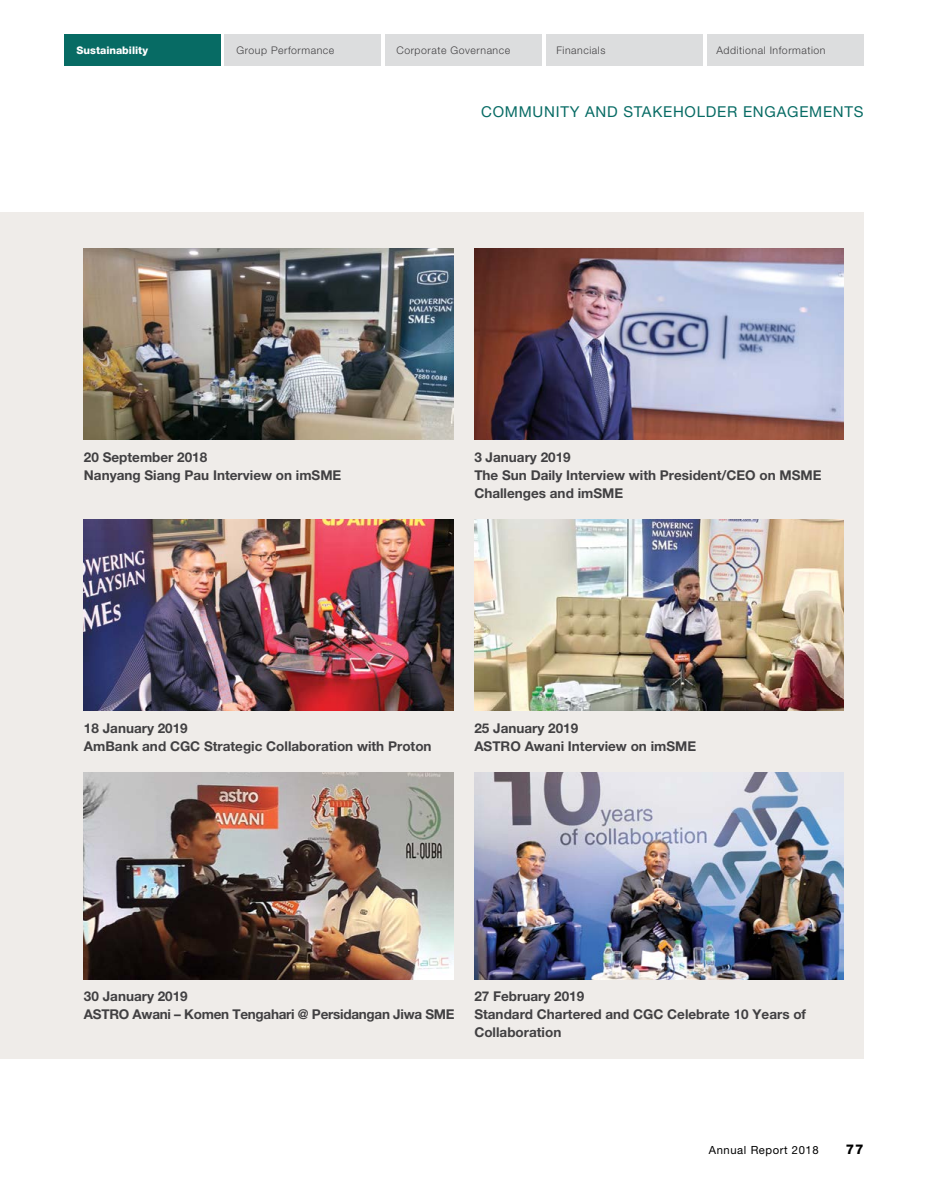
<style>
.page{position:relative;width:936px;height:1191px;background:#fff}
.page>*{position:absolute;margin:0;border:0;box-sizing:border-box;transform-origin:0 0}
.t1{font:15px "Helvetica Neue LT Std";letter-spacing:.05em;color:#076b64}
.t2{font:700 13.5px/18px "Helvetica Neue LT Std";color:#414042}
.t3{font:700 13.5px/18px "Helvetica Neue LT Std";letter-spacing:-.02em;color:#414042}
.t4{font:800 13.5px "Helvetica Neue LT Std";color:#000}
.t5{font:11.25px "Helvetica Neue LT Std";letter-spacing:.05em;color:#000}
.t6{font:300 10.5px "Helvetica Neue LT Std";letter-spacing:.05em;color:#414042}
.t7{font:800 10.5px "Helvetica Neue LT Std";color:#fff}
</style>
<div class="page">
<div style="left:64px;top:34px;width:156px;height:32px;background:#076b64"></div>
<div style="left:225px;top:34px;width:156px;height:32px;background:#dcddde"></div>
<div style="left:385px;top:34px;width:157px;height:32px;background:#dcddde"></div>
<div style="left:546px;top:34px;width:156px;height:32px;background:#dcddde"></div>
<div style="left:707px;top:34px;width:156px;height:32px;background:#dcddde"></div>
<div style="left:0;top:213px;width:863px;height:845px;background:#efece9"></div>
<img style="left:474px;top:248px;width:369px;height:192px">
<img style="left:84px;top:248px;width:369px;height:192px">
<img style="left:84px;top:519px;width:369px;height:192px">
<img style="left:474px;top:772px;width:369px;height:207px">
<img style="left:84px;top:772px;width:369px;height:207px">
<img style="left:474px;top:519px;width:369px;height:192px">
<p class="t7" style="left:77px;top:44px;width:73px">Sustainability</p>
<p class="t6" style="left:236px;top:44px;width:99px">Group Performance</p>
<p class="t6" style="left:396px;top:44px;width:115px">Corporate Governance</p>
<p class="t6" style="left:556px;top:44px;width:50px">Financials</p>
<p class="t6" style="left:716px;top:44px;width:111px">Additional Information</p>
<p class="t1" style="left:481px;top:103px;width:384px">COMMUNITY AND STAKEHOLDER ENGAGEMENTS</p>
<p class="t2" style="left:84px;top:448px;width:259px">20 September 2018<br>Nanyang Siang Pau Interview on imSME</p>
<p class="t2" style="left:474px;top:448px;width:348px">3 January 2019<br>The Sun Daily Interview with President/CEO on MSME<br>Challenges and imSME</p>
<p class="t2" style="left:84px;top:719px;width:349px">18 January 2019<br>AmBank and CGC Strategic Collaboration with Proton</p>
<p class="t2" style="left:474px;top:719px;width:223px">25 January 2019<br>ASTRO Awani Interview on imSME</p>
<p class="t3" style="left:84px;top:987px;width:372px">30 January 2019<br>ASTRO Awani – Komen Tengahari @ Persidangan Jiwa SME</p>
<p class="t2" style="left:474px;top:987px;width:333px">27 February 2019<br>Standard Chartered and CGC Celebrate 10 Years of<br>Collaboration</p>
<p class="t5" style="left:709px;top:1143px;width:111px">Annual Report 2018</p>
<p class="t4" style="left:845px;top:1141px;width:19px">77</p>
</div>
